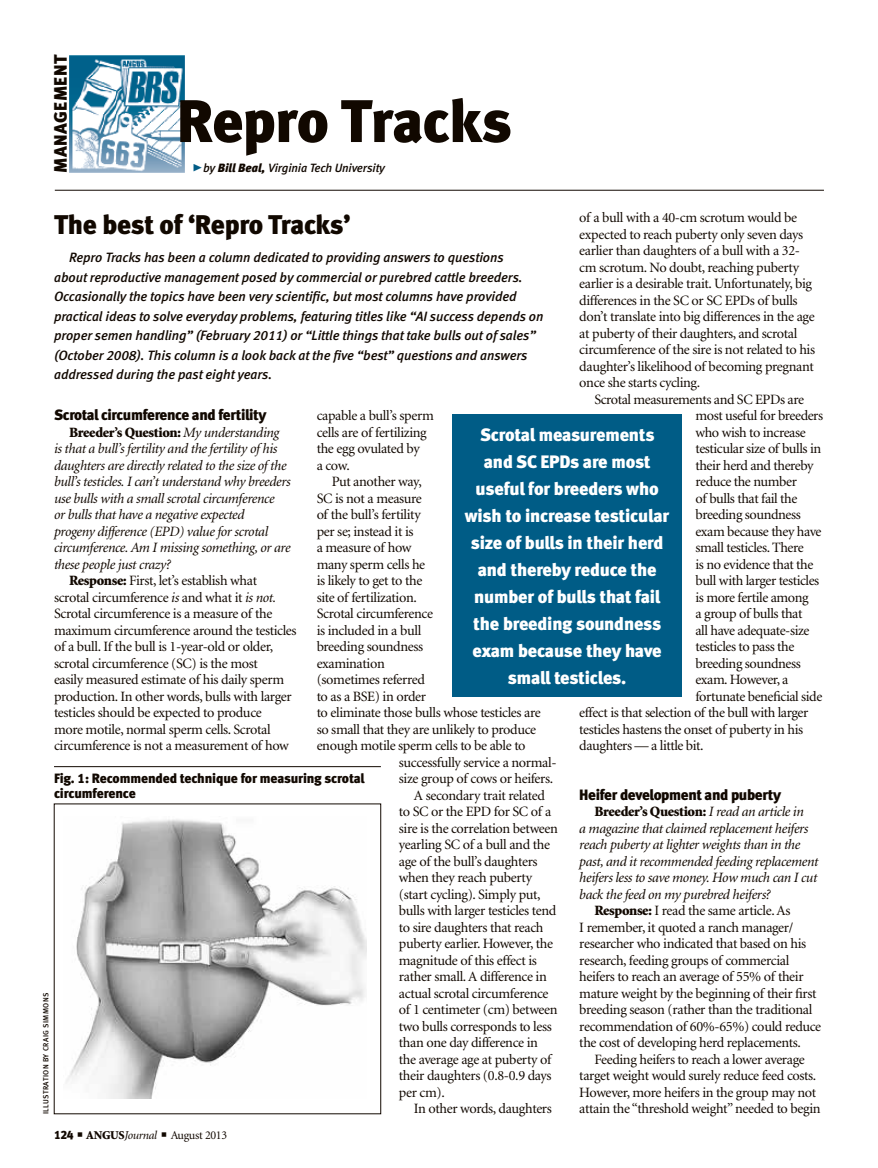
<style>
.page{position:relative;width:878px;height:1168px;background:#fff}
.page>*{position:absolute;margin:0;border:0;box-sizing:border-box;transform-origin:0 0}
.t1{font:60px "Meta Black LF";letter-spacing:-.015em;color:#110800}
.column_headline{font:27px "Meta Black LF";letter-spacing:-.015em;color:#110800}
.pull_quote{font:18px/27px "Meta Black LF";letter-spacing:-.01em;color:#fff;text-align:center}
.t2{font:18px "Meta Black LF";letter-spacing:.02em;color:#110800}
.subhead{font:15px "Meta Black LF";letter-spacing:-.025em;color:#110800}
.body_text{font:14.25px/16.5px "Minion";letter-spacing:-.025em;color:#110800}
.body_text-2{font:italic 14.25px/16.5px "Minion";letter-spacing:-.025em;color:#110800}
.column_intro{font:italic 13.5px/19.5px "Meta Medium LF";letter-spacing:-.005em;color:#110800}
.table_headline{font:13.5px/15px "Meta Black LF";letter-spacing:-.01em;color:#110800}
.t3{font:italic 12px "Meta Medium LF";letter-spacing:-.01em;color:#110800}
.t4{font:12px "Minion";letter-spacing:-.025em;color:#110800}
.photo_credit{font:7.5px "Meta Medium LF";letter-spacing:.05em;color:#110800}
.s1{font-family:"Meta Black Caps Expert";font-style:normal;font-size:21px;color:#005c86}
.s2{font-family:"Meta Black LF"}
.s3{font-weight:900;font-style:normal}
.s4{font-weight:900}
.s5{font-style:italic}
</style>
<div class="page">
<img style="left:69px;top:55px;width:115px;height:118px">
<hr style="left:55px;top:190px;width:768px;height:1px;background:#110800">
<div style="left:452px;top:415px;width:230px;height:282px;background:#005c86"></div>
<img style="left:66px;top:819px;width:300px;height:280px">
<hr style="left:54px;top:766px;width:327px;height:1px;background:#110800">
<p class="t2" style="left:50px;top:173px;width:119px;rotate:-90deg">MANAGEMENT</p>
<p class="t1" style="left:177px;top:85px;width:337px">Repro Tracks</p>
<p class="t3" style="left:192px;top:161px;width:195px"><span class="s1">@</span>by <span class="s2">Bill Beal,</span> Virginia Tech University</p>
<p class="column_headline" style="left:54px;top:208px;width:298px">The best of ‘Repro Tracks’</p>
<p class="column_intro" style="left:54px;top:247px;width:491px;text-indent:15px">Repro Tracks has been a column dedicated to providing answers to questions<br>about reproductive management posed by commercial or purebred cattle breeders.<br>Occasionally the topics have been very scientific, but most columns have provided practical ideas to solve everyday problems, featuring titles like “AI success depends on proper semen handling” (February 2011) or “Little things that take bulls out of sales” (October 2008). This column is a look back at the five “best” questions and answers addressed during the past eight years.</p>
<p class="body_text" style="left:579px;top:210px;width:237px">of a bull with a 40-cm scrotum would be expected to reach puberty only seven days earlier than daughters of a bull with a 32- cm scrotum. No doubt, reaching puberty earlier is a desirable trait. Unfortunately, big differences in the SC or SC EPDs of bulls don’t translate into big differences in the age at puberty of their daughters, and scrotal circumference of the sire is not related to his daughter’s likelihood of becoming pregnant once she starts cycling.</p>
<p class="body_text" style="left:594px;top:391px;width:211px">Scrotal measurements and SC EPDs are</p>
<p class="body_text" style="left:695px;top:408px;width:129px">most useful for breeders</p>
<p class="body_text" style="left:695px;top:424px;width:112px">who wish to increase</p>
<p class="body_text" style="left:695px;top:441px;width:127px">testicular size of bulls in</p>
<p class="body_text" style="left:695px;top:457px;width:120px">their herd and thereby</p>
<p class="body_text" style="left:695px;top:474px;width:103px">reduce the number</p>
<p class="body_text" style="left:695px;top:490px;width:103px">of bulls that fail the</p>
<p class="body_text" style="left:695px;top:507px;width:107px">breeding soundness</p>
<p class="body_text" style="left:695px;top:523px;width:127px">exam because they have</p>
<p class="body_text" style="left:695px;top:540px;width:110px">small testicles. There</p>
<p class="body_text" style="left:695px;top:556px;width:119px">is no evidence that the</p>
<p class="body_text" style="left:695px;top:573px;width:125px">bull with larger testicles</p>
<p class="body_text" style="left:695px;top:589px;width:115px">is more fertile among</p>
<p class="body_text" style="left:695px;top:606px;width:108px">a group of bulls that</p>
<p class="body_text" style="left:695px;top:622px;width:115px">all have adequate-size</p>
<p class="body_text" style="left:695px;top:639px;width:100px">testicles to pass the</p>
<p class="body_text" style="left:695px;top:655px;width:107px">breeding soundness</p>
<p class="body_text" style="left:695px;top:672px;width:94px">exam. However, a</p>
<p class="body_text" style="left:695px;top:688px;width:128px">fortunate beneficial side</p>
<p class="body_text" style="left:579px;top:705px;width:230px">effect is that selection of the bull with larger</p>
<p class="body_text" style="left:579px;top:721px;width:225px">testicles hastens the onset of puberty in his</p>
<p class="body_text" style="left:579px;top:738px;width:126px">daughters — a little bit.</p>
<p class="subhead" style="left:579px;top:785px;width:203px">Heifer development and puberty</p>
<p class="body_text-2" style="left:579px;top:804px;width:240px;text-indent:15px"><span class="s3">Breeder’s Question:</span> I read an article in<br>a magazine that claimed replacement heifers reach puberty at lighter weights than in the past, and it recommended feeding replacement heifers less to save money. How much can I cut back the feed on my purebred heifers?</p>
<p class="body_text" style="left:579px;top:903px;width:243px;text-indent:15px"><span class="s4">Response:</span> I read the same article. As<br>I remember, it quoted a ranch manager/ researcher who indicated that based on his research, feeding groups of commercial heifers to reach an average of 55% of their mature weight by the beginning of their first breeding season (rather than the traditional recommendation of 60%-65%) could reduce the cost of developing herd replacements.</p>
<p class="body_text" style="left:579px;top:1051px;width:243px;text-align:center">Feeding heifers to reach a lower average target weight would surely reduce feed costs.<br>However, more heifers in the group may not attain the “threshold weight” needed to begin</p>
<p class="subhead" style="left:54px;top:406px;width:214px">Scrotal circumference and fertility</p>
<p class="body_text-2" style="left:54px;top:424px;width:238px;text-indent:15px"><span class="s3">Breeder’s Question:</span> My understanding is that a bull’s fertility and the fertility of his daughters are directly related to the size of the bull’s testicles. I can’t understand why breeders use bulls with a small scrotal circumference<br>or bulls that have a negative expected<br>progeny difference (EPD) value for scrotal circumference. Am I missing something, or are these people just crazy?</p>
<p class="body_text" style="left:54px;top:573px;width:244px;text-indent:15px"><span class="s4">Response:</span> First, let’s establish what<br>scrotal circumference <span class="s5">is</span> and what it <span class="s5">is not.<br></span>Scrotal circumference is a measure of the maximum circumference around the testicles of a bull. If the bull is 1-year-old or older, scrotal circumference (SC) is the most<br>easily measured estimate of his daily sperm production. In other words, bulls with larger testicles should be expected to produce<br>more motile, normal sperm cells. Scrotal circumference is not a measurement of how</p>
<p class="body_text" style="left:316px;top:408px;width:119px">capable a bull’s sperm cells are of fertilizing the egg ovulated by<br>a cow.</p>
<p class="body_text" style="left:332px;top:474px;width:92px">Put another way,</p>
<p class="body_text" style="left:316px;top:490px;width:107px">SC is not a measure</p>
<p class="body_text" style="left:316px;top:507px;width:106px">of the bull’s fertility</p>
<p class="body_text" style="left:316px;top:523px;width:98px">per se; instead it is</p>
<p class="body_text" style="left:316px;top:540px;width:96px">a measure of how</p>
<p class="body_text" style="left:316px;top:556px;width:110px">many sperm cells he</p>
<p class="body_text" style="left:316px;top:573px;width:107px">is likely to get to the</p>
<p class="body_text" style="left:316px;top:589px;width:102px">site of fertilization.</p>
<p class="body_text" style="left:316px;top:606px;width:118px">Scrotal circumference</p>
<p class="body_text" style="left:316px;top:622px;width:106px">is included in a bull</p>
<p class="body_text" style="left:316px;top:639px;width:108px">breeding soundness</p>
<p class="body_text" style="left:316px;top:655px;width:70px">examination</p>
<p class="body_text" style="left:316px;top:672px;width:110px">(sometimes referred</p>
<p class="body_text" style="left:316px;top:688px;width:111px">to as a BSE) in order</p>
<p class="body_text" style="left:316px;top:705px;width:225px">to eliminate those bulls whose testicles are</p>
<p class="body_text" style="left:316px;top:721px;width:221px">so small that they are unlikely to produce</p>
<p class="body_text" style="left:316px;top:738px;width:210px">enough motile sperm cells to be able to</p>
<p class="body_text" style="left:399px;top:754px;width:159px">successfully service a normal-</p>
<p class="body_text" style="left:399px;top:771px;width:156px">size group of cows or heifers.</p>
<p class="body_text" style="left:399px;top:787px;width:160px;text-indent:15px">A secondary trait related to SC or the EPD for SC of a sire is the correlation between yearling SC of a bull and the age of the bull’s daughters when they reach puberty (start cycling). Simply put, bulls with larger testicles tend to sire daughters that reach puberty earlier. However, the magnitude of this effect is rather small. A difference in actual scrotal circumference of 1 centimeter (cm) between two bulls corresponds to less than one day difference in the average age at puberty of their daughters (0.8-0.9 days per cm).</p>
<p class="body_text" style="left:414px;top:1101px;width:139px">In other words, daughters</p>
<p class="pull_quote" style="left:465px;top:420px;width:206px">Scrotal measurements and SC EPDs are most useful for breeders who wish to increase testicular size of bulls in their herd and thereby reduce the number of bulls that fail the breeding soundness exam because they have small testicles.</p>
<p class="table_headline" style="left:54px;top:771px;width:312px">Fig. 1: Recommended technique for measuring scrotal circumference</p>
<p class="photo_credit" style="left:42px;top:1114px;width:123px;rotate:-90deg">ILLUSTRATION BY CRAIG SIMMONS</p>
<p class="t4" style="left:54px;top:1129px;width:175px"><span class="s2">124</span> ■ <span class="s4">ANGUS</span><span class="s5">Journal</span> ■ August 2013</p>
</div>
